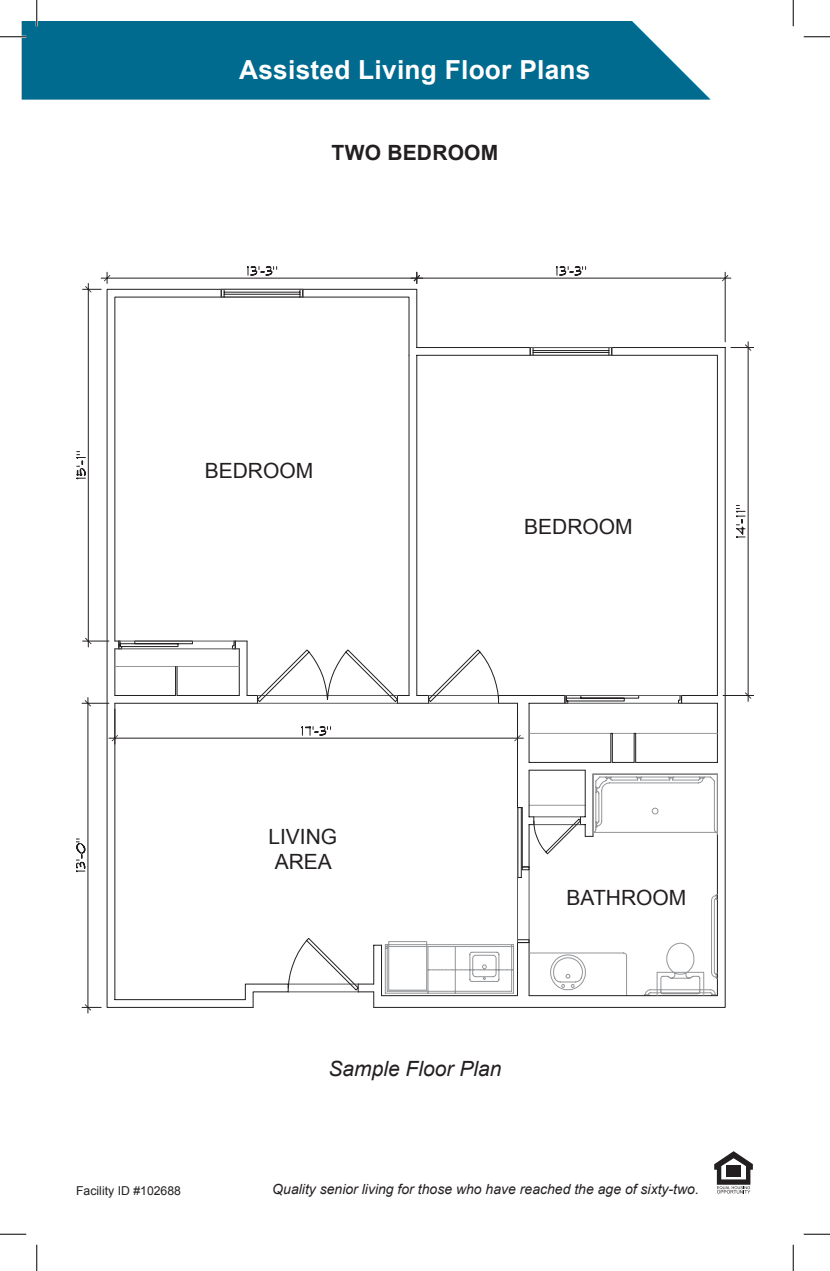
<style>
.page{position:relative;width:830px;height:1271px;background:#fff}
.page>*{position:absolute;margin:0;border:0;box-sizing:border-box;transform-origin:0 0}
.Sheet_Headers{font:700 26.25px "Arial";letter-spacing:.01em;color:#fff}
.t1{font:21px/25.2px "Arial";color:#231f20;text-align:center}
.t2{font:italic 21px "Arial";color:#231f20}
.floor_plan_headers{font:700 21px "Arial";letter-spacing:.01em;color:#231f20}
.t3{font:italic 14px "Arial";color:#231f20}
.t4{font:12.25px "Arial";color:#231f20}
</style>
<div class="page">
<div style="left:22px;top:21px;width:688px;height:79px;background:#006a8f"></div>
<svg style="left:714px;top:1151px;width:38px;height:42px"></svg>
<div style="left:726px;top:1165px;width:14px;height:5px;background:#231f20"></div>
<div style="left:726px;top:1171px;width:14px;height:5px;background:#231f20"></div>
<svg style="left:588px;top:271px;width:143px;height:70px"></svg>
<svg style="left:82px;top:266px;width:506px;height:75px"></svg>
<svg style="left:85px;top:286px;width:6px;height:6px"></svg>
<svg style="left:76px;top:341px;width:677px;height:361px"></svg>
<svg style="left:744px;top:344px;width:7px;height:7px"></svg>
<svg style="left:746px;top:692px;width:5px;height:6px"></svg>
<svg style="left:81px;top:504px;width:665px;height:510px"></svg>
<svg style="left:85px;top:700px;width:6px;height:6px"></svg>
<svg style="left:85px;top:1004px;width:6px;height:6px"></svg>
<svg style="left:76px;top:708px;width:448px;height:165px"></svg>
<svg style="left:112px;top:735px;width:6px;height:6px"></svg>
<svg style="left:514px;top:735px;width:6px;height:6px"></svg>
<svg style="left:300px;top:723px;width:33px;height:13px"></svg>
<hr style="left:0;top:36px;width:26px;height:2px;background:#fff">
<hr style="left:36px;top:0;width:2px;height:26px;background:#fff">
<svg style="left:0;top:36px;width:26px;height:1px"></svg>
<svg style="left:803px;top:36px;width:27px;height:1px"></svg>
<svg style="left:0;top:1233px;width:26px;height:1px"></svg>
<svg style="left:803px;top:1233px;width:27px;height:1px"></svg>
<svg style="left:36px;top:0;width:1px;height:26px"></svg>
<svg style="left:36px;top:1244px;width:1px;height:26px"></svg>
<svg style="left:792px;top:0;width:1px;height:26px"></svg>
<svg style="left:792px;top:1244px;width:1px;height:26px"></svg>
<p class="Sheet_Headers" style="left:239px;top:52px;width:353px">Assisted Living Floor Plans</p>
<p class="floor_plan_headers" style="left:331px;top:139px;width:168px">TWO BEDROOM</p>
<p class="t1" style="left:205px;top:458px;width:110px">BEDROOM</p>
<p class="t1" style="left:524px;top:514px;width:110px">BEDROOM</p>
<p class="t4" style="left:76px;top:1182px;width:106px">Facility ID #102688</p>
<p class="t1" style="left:268px;top:823px;width:70px">LIVING<br>AREA</p>
<h2 class="t2" style="left:328px;top:1055px;width:174px">Sample Floor Plan</h2>
<p class="t1" style="left:566px;top:885px;width:121px">BATHROOM</p>
<p class="t3" style="left:272px;top:1180px;width:428px">Quality senior living for those who have reached the age of sixty-two.</p>
</div>
